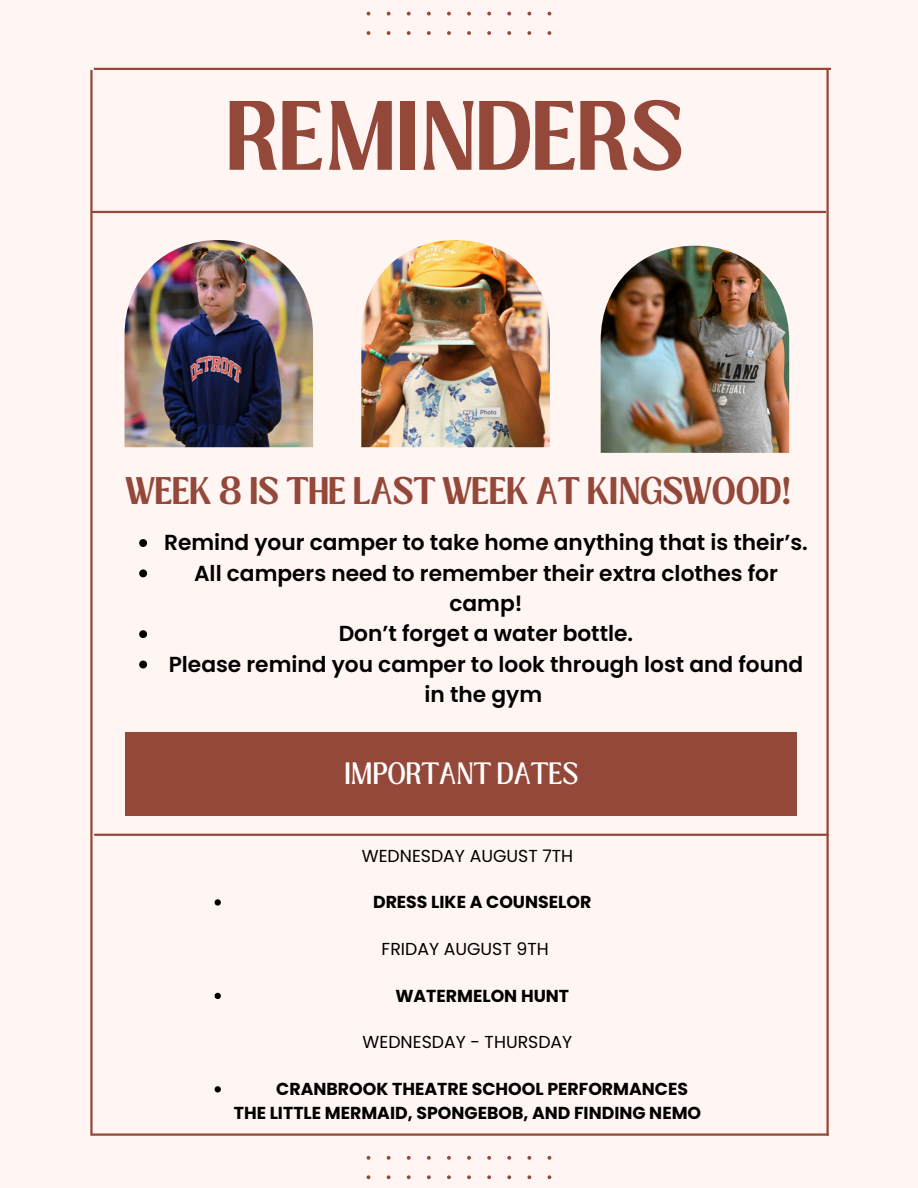
<style>
.page{position:relative;width:918px;height:1188px;background:#fff5f2}
.page>*{position:absolute;margin:0;border:0;box-sizing:border-box;transform-origin:0 0}
.t1{font:700 75.45px "Loubag";letter-spacing:.005em;color:#944839}
.t2{font:700 29.55px "Loubag";color:#944839}
.t3{font:23.7px "Loubag";color:#fff}
.t4{font:600 21.75px/30.3px "Poppins";color:#000;text-align:center}
.t5{font:700 17.25px "Poppins";color:#000}
.t6{font:17.25px "Poppins";color:#000}
</style>
<div class="page">
<img style="left:125px;top:240px;width:188px;height:207px">
<img style="left:361px;top:240px;width:189px;height:207px">
<img style="left:601px;top:246px;width:188px;height:207px">
<svg style="left:139px;top:539px;width:8px;height:8px"></svg>
<svg style="left:139px;top:569px;width:8px;height:8px"></svg>
<svg style="left:139px;top:630px;width:8px;height:8px"></svg>
<svg style="left:139px;top:661px;width:8px;height:7px"></svg>
<hr style="left:93px;top:211px;width:732px;height:2px;background:#944839">
<div style="left:125px;top:732px;width:672px;height:84px;background:#944839"></div>
<svg style="left:215px;top:899px;width:6px;height:7px"></svg>
<svg style="left:215px;top:993px;width:6px;height:6px"></svg>
<svg style="left:215px;top:1086px;width:6px;height:7px"></svg>
<hr style="left:95px;top:834px;width:733px;height:2px;background:#944839">
<hr style="left:91px;top:1133px;width:738px;height:3px;background:#944839">
<hr style="left:826px;top:70px;width:3px;height:1066px;background:#944839">
<hr style="left:90px;top:70px;width:3px;height:1066px;background:#944839">
<hr style="left:94px;top:68px;width:737px;height:2px;background:#944839">
<svg style="left:367px;top:11px;width:184px;height:24px"></svg>
<svg style="left:367px;top:1156px;width:184px;height:24px"></svg>
<p class="t1" style="left:227px;top:75px;width:459px">REMINDERS</p>
<p class="t2" style="left:126px;top:467px;width:667px">WEEK 8 IS THE LAST WEEK AT KINGSWOOD!</p>
<h2 class="t4" style="left:164px;top:528px;width:645px">Remind your camper to take home anything that is their’s.</h2>
<p class="t4" style="left:194px;top:558px;width:585px">All campers need to remember their extra clothes for camp!</p>
<p class="t4" style="left:339px;top:619px;width:296px">Don’t forget a water bottle.</p>
<p class="t4" style="left:169px;top:649px;width:636px">Please remind you camper to look through lost and found in the gym</p>
<p class="t3" style="left:345px;top:755px;width:235px">IMPORTANT DATES</p>
<h3 class="t6" style="left:362px;top:843px;width:213px">WEDNESDAY AUGUST 7TH</h3>
<h6 class="t5" style="left:373px;top:890px;width:220px">DRESS LIKE A COUNSELOR</h6>
<p class="t6" style="left:382px;top:937px;width:169px">FRIDAY AUGUST 9TH</p>
<h6 class="t5" style="left:395px;top:984px;width:175px">WATERMELON HUNT</h6>
<p class="t6" style="left:363px;top:1030px;width:211px">WEDNESDAY - THURSDAY</p>
<h6 class="t5" style="left:276px;top:1077px;width:413px">CRANBROOK THEATRE SCHOOL PERFORMANCES</h6>
<p class="t5" style="left:234px;top:1100px;width:469px">THE LITTLE MERMAID, SPONGEBOB, AND FINDING NEMO</p>
</div>
